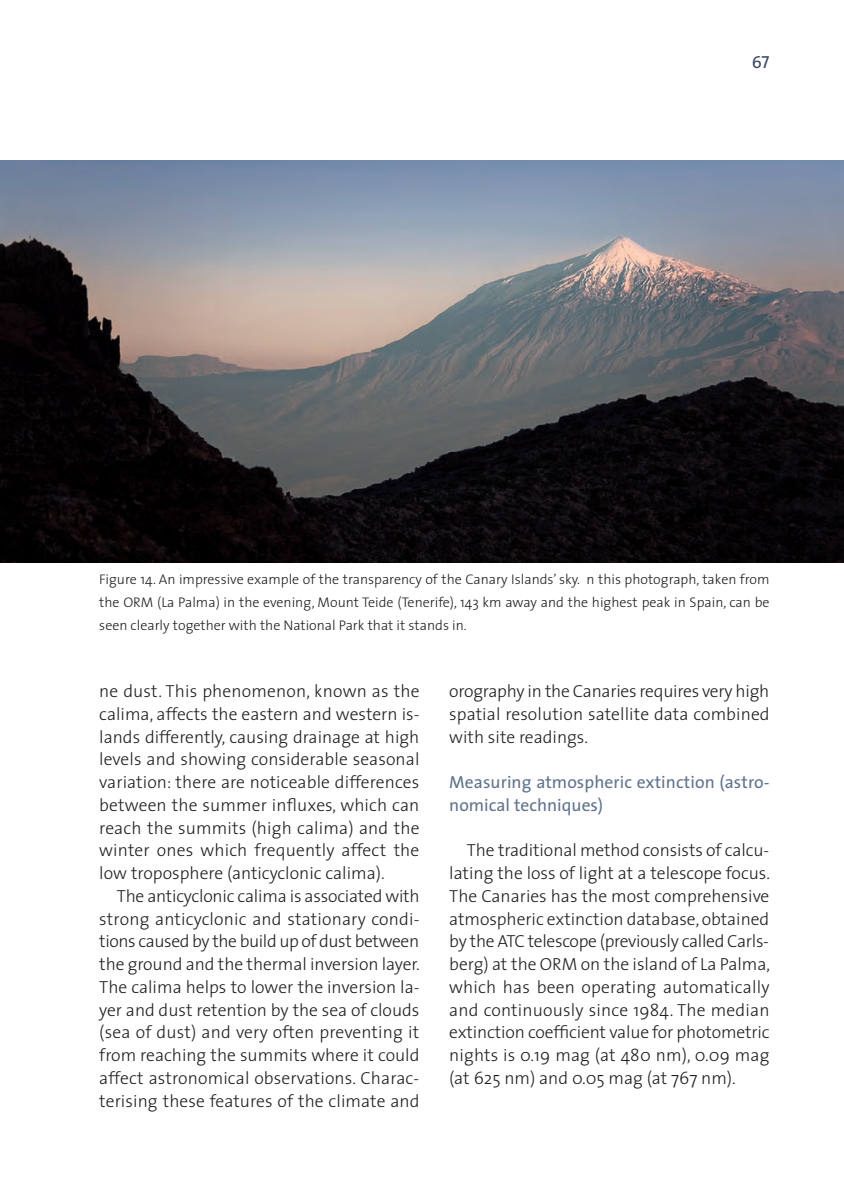
<style>
.page{position:relative;width:844px;height:1191px;background:#fff}
.page>*{position:absolute;margin:0;border:0;box-sizing:border-box;transform-origin:0 0}
.t1{font:300 17.5px/22.8px "The Sans";color:#231f20;text-align:justify}
.t2{font:17.5px/22.8px "The Sans";letter-spacing:.005em;color:#5f738f}
.t3{font:300 17.5px "The Sans";letter-spacing:-.02em;color:#231f20}
.t4{font:17.5px "The Mix Caps";color:#394765}
.t5{font:300 14px/22.8px "The Sans";color:#231f20;text-align:justify}
</style>
<div class="page">
<img style="left:0;top:160px;width:843px;height:403px">
<p class="t4" style="left:751px;top:47px;width:19px">67</p>
<p class="t5" style="left:99px;top:567px;width:671px">Figure 14. An impressive example of the transparency of the Canary Islands’ sky. n this photograph, taken from the ORM (La Palma) in the evening, Mount Teide (Tenerife), 143 km away and the highest peak in Spain, can be seen clearly together with the National Park that it stands in.</p>
<p class="t1" style="left:99px;top:679px;width:322px">ne dust. This phenomenon, known as the</p>
<p class="t1" style="left:99px;top:702px;width:321px">calima, affects the eastern and western is-</p>
<p class="t1" style="left:99px;top:724px;width:321px">lands differently, causing drainage at high</p>
<p class="t1" style="left:99px;top:747px;width:321px">levels and showing considerable seasonal</p>
<p class="t1" style="left:99px;top:770px;width:321px">variation: there are noticeable differences</p>
<p class="t1" style="left:99px;top:793px;width:321px">between the summer influxes, which can</p>
<p class="t1" style="left:99px;top:815px;width:322px">reach the summits (high calima) and the</p>
<p class="t1" style="left:99px;top:838px;width:321px">winter ones which frequently affect the</p>
<p class="t1" style="left:99px;top:861px;width:287px">low troposphere (anticyclonic calima).</p>
<p class="t1" style="left:117px;top:884px;width:304px">The anticyclonic calima is associated with</p>
<p class="t1" style="left:99px;top:906px;width:321px">strong anticyclonic and stationary condi-</p>
<p class="t3" style="left:99px;top:927px;width:321px">tions caused by the build up of dust between</p>
<p class="t1" style="left:99px;top:952px;width:322px">the ground and the thermal inversion layer.</p>
<p class="t1" style="left:99px;top:975px;width:321px">The calima helps to lower the inversion la -</p>
<p class="t1" style="left:99px;top:997px;width:321px">yer and dust retention by the sea of clouds</p>
<p class="t1" style="left:99px;top:1020px;width:321px">(sea of dust) and very often preventing it</p>
<p class="t1" style="left:99px;top:1043px;width:321px">from reaching the summits where it could</p>
<p class="t1" style="left:99px;top:1066px;width:321px">affect astronomical observations. Charac-</p>
<p class="t1" style="left:99px;top:1088px;width:322px">terising these features of the climate and</p>
<p class="t1" style="left:449px;top:679px;width:322px">orography in the Canaries requires very high spatial resolution satellite data combined with site readings.</p>
<p class="t2" style="left:449px;top:770px;width:321px">Measuring atmospheric extinction (astro&shy;nomical techniques)</p>
<p class="t1" style="left:449px;top:838px;width:322px;text-indent:18px">The traditional method consists of calcu&shy;lating the loss of light at a telescope focus.<br>The Canaries has the most comprehensive atmospheric extinction database, obtained by the ATC telescope (previously called Carls - berg) at the ORM on the island of La Palma, which has been operating automatically and continuously since 1984. The median extinction coefficient value for photometric nights is 0.19 mag (at 480 nm), 0.09 mag (at 625 nm) and 0.05 mag (at 767 nm).</p>
</div>
